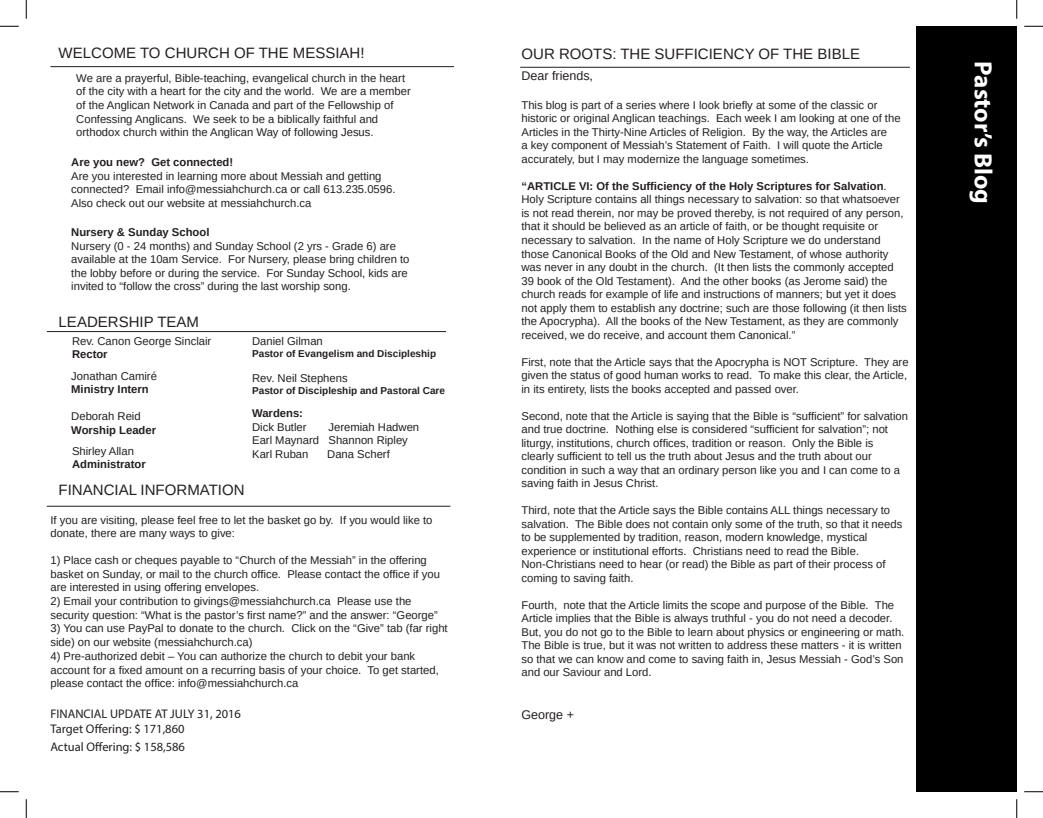
<style>
.page{position:relative;width:1043px;height:818px;background:#fff}
.page>*{position:absolute;margin:0;border:0;box-sizing:border-box;transform-origin:0 0}
.t1{font:700 25px "Myriad Pro";color:#fff}
.t2{font:15px "Arimo";color:#231f20}
.t3{font:12.5px "Myriad Pro";color:#231f20}
.t4{font:12.5px "Arimo";color:#231f20}
.t5{font:11.25px/13.5px "Arimo";color:#231f20}
.t6{font:700 11.25px "Arimo";color:#231f20}
.t7{font:700 10px "Arimo";color:#231f20}
.s1{font-weight:700}
</style>
<div class="page">
<hr style="left:520px;top:67px;width:390px;height:1px;background:#231f20">
<hr style="left:50px;top:66px;width:404px;height:1px;background:#231f20">
<hr style="left:47px;top:331px;width:399px;height:1px;background:#231f20">
<hr style="left:47px;top:506px;width:403px;height:1px;background:#231f20">
<div style="left:916px;top:26px;width:100px;height:765px;background:#000"></div>
<svg style="left:0;top:25px;width:19px;height:2px"></svg>
<svg style="left:1024px;top:25px;width:18px;height:2px"></svg>
<svg style="left:0;top:791px;width:19px;height:1px"></svg>
<svg style="left:1024px;top:791px;width:18px;height:1px"></svg>
<svg style="left:25px;top:0;width:2px;height:19px"></svg>
<svg style="left:25px;top:799px;width:2px;height:19px"></svg>
<svg style="left:1016px;top:0;width:1px;height:19px"></svg>
<svg style="left:1016px;top:799px;width:1px;height:19px"></svg>
<p class="t2" style="left:59px;top:43px;width:307px">WELCOME TO CHURCH OF THE MESSIAH!</p>
<p class="t5" style="left:76px;top:71px;width:336px">We are a prayerful, Bible-teaching, evangelical church in the heart of the city with a heart for the city and the world. We are a member of the Anglican Network in Canada and part of the Fellowship of Confessing Anglicans. We seek to be a biblically faithful and</p>
<p class="t5" style="left:76px;top:125px;width:299px">orthodox church within the Anglican Way of following Jesus.</p>
<p class="t6" style="left:71px;top:154px;width:163px">Are you new? Get connected!</p>
<p class="t5" style="left:71px;top:169px;width:326px">Are you interested in learning more about Messiah and getting connected? Email info@messiahchurch.ca or call 613.235.0596.<br>Also check out our website at messiahchurch.ca</p>
<p class="t6" style="left:71px;top:224px;width:140px">Nursery &amp; Sunday School</p>
<p class="t5" style="left:71px;top:239px;width:340px">Nursery (0 - 24 months) and Sunday School (2 yrs - Grade 6) are available at the 10am Service. For Nursery, please bring children to the lobby before or during the service. For Sunday School, kids are invited to “follow the cross” during the last worship song.</p>
<p class="t2" style="left:59px;top:312px;width:142px">LEADERSHIP TEAM</p>
<p class="t5" style="left:72px;top:334px;width:141px">Rev. Canon George Sinclair<br><span class="s1">Rector</span></p>
<p class="t5" style="left:252px;top:334px;width:72px">Daniel Gilman</p>
<p class="t7" style="left:252px;top:346px;width:185px">Pastor of Evangelism and Discipleship</p>
<p class="t5" style="left:252px;top:372px;width:97px">Rev. Neil Stephens</p>
<p class="t7" style="left:252px;top:384px;width:194px">Pastor of Discipleship and Pastoral Care</p>
<p class="t5" style="left:71px;top:369px;width:87px">Jonathan Camiré</p>
<p class="t6" style="left:71px;top:381px;width:79px">Ministry Intern</p>
<p class="t5" style="left:71px;top:409px;width:71px">Deborah Reid</p>
<p class="t6" style="left:71px;top:422px;width:86px">Worship Leader</p>
<p class="t6" style="left:252px;top:405px;width:52px">Wardens:</p>
<p class="t5" style="left:252px;top:420px;width:56px">Dick Butler</p>
<p class="t5" style="left:328px;top:420px;width:92px">Jeremiah Hadwen</p>
<p class="t5" style="left:252px;top:433px;width:157px">Earl Maynard Shannon Ripley</p>
<p class="t5" style="left:72px;top:444px;width:63px">Shirley Allan</p>
<p class="t5" style="left:252px;top:447px;width:58px">Karl Ruban</p>
<p class="t5" style="left:327px;top:447px;width:64px">Dana Scherf</p>
<p class="t6" style="left:72px;top:456px;width:75px">Administrator</p>
<p class="t2" style="left:59px;top:480px;width:187px">FINANCIAL INFORMATION</p>
<p class="t5" style="left:50px;top:513px;width:383px">If you are visiting, please feel free to let the basket go by. If you would like to donate, there are many ways to give:</p>
<p class="t5" style="left:50px;top:553px;width:391px">1) Place cash or cheques payable to “Church of the Messiah” in the offering basket on Sunday, or mail to the church office. Please contact the office if you are interested in using offering envelopes.</p>
<p class="t5" style="left:50px;top:594px;width:362px">2) Email your contribution to givings@messiahchurch.ca Please use the</p>
<p class="t5" style="left:50px;top:608px;width:389px">security question: “What is the pastor’s first name?” and the answer: “George”</p>
<p class="t5" style="left:50px;top:621px;width:399px">3) You can use PayPal to donate to the church. Click on the “Give” tab (far right side) on our website (messiahchurch.ca)</p>
<p class="t5" style="left:50px;top:649px;width:390px">4) Pre-authorized debit – You can authorize the church to debit your bank account for a fixed amount on a recurring basis of your choice. To get started, please contact the office: info@messiahchurch.ca</p>
<p class="t3" style="left:50px;top:705px;width:192px">FINANCIAL UPDATE AT JULY 31, 2016</p>
<p class="t3" style="left:50px;top:720px;width:136px">Target Offering: $ 171,860</p>
<p class="t3" style="left:50px;top:738px;width:136px">Actual Offering: $ 158,586</p>
<p class="t2" style="left:521px;top:44px;width:340px">OUR ROOTS: THE SUFFICIENCY OF THE BIBLE</p>
<p class="t4" style="left:521px;top:68px;width:73px">Dear friends,</p>
<p class="t5" style="left:521px;top:98px;width:380px">This blog is part of a series where I look briefly at some of the classic or historic or original Anglican teachings. Each week I am looking at one of the Articles in the Thirty-Nine Articles of Religion. By the way, the Articles are<br>a key component of Messiah’s Statement of Faith. I will quote the Article accurately, but I may modernize the language sometimes.</p>
<p class="t5" style="left:521px;top:179px;width:383px"><span class="s1">“ARTICLE VI: Of the Sufficiency of the Holy Scriptures for Salvation</span>.<br>Holy Scripture contains all things necessary to salvation: so that whatsoever is not read therein, nor may be proved thereby, is not required of any person, that it should be believed as an article of faith, or be thought requisite or</p>
<p class="t5" style="left:521px;top:233px;width:387px">necessary to salvation. In the name of Holy Scripture we do understand those Canonical Books of the Old and New Testament, of whose authority was never in any doubt in the church. (It then lists the commonly accepted 39 book of the Old Testament). And the other books (as Jerome said) the church reads for example of life and instructions of manners; but yet it does not apply them to establish any doctrine; such are those following (it then lists the Apocrypha). All the books of the New Testament, as they are commonly received, we do receive, and account them Canonical.”</p>
<p class="t5" style="left:521px;top:355px;width:388px;text-align:justify">First, note that the Article says that the Apocrypha is NOT Scripture. They are given the status of good human works to read. To make this clear, the Article, in its entirety, lists the books accepted and passed over.</p>
<p class="t5" style="left:521px;top:409px;width:388px">Second, note that the Article is saying that the Bible is “sufficient” for salvation and true doctrine. Nothing else is considered “sufficient for salvation”; not</p>
<p class="t5" style="left:521px;top:436px;width:353px">liturgy, institutions, church offices, tradition or reason. Only the Bible is</p>
<p class="t5" style="left:521px;top:449px;width:352px">clearly sufficient to tell us the truth about Jesus and the truth about our</p>
<p class="t5" style="left:521px;top:463px;width:380px">condition in such a way that an ordinary person like you and I can come to a saving faith in Jesus Christ.</p>
<p class="t5" style="left:521px;top:503px;width:382px">Third, note that the Article says the Bible contains ALL things necessary to salvation. The Bible does not contain only some of the truth, so that it needs to be supplemented by tradition, reason, modern knowledge, mystical</p>
<p class="t5" style="left:521px;top:544px;width:365px">experience or institutional efforts. Christians need to read the Bible.<br>Non-Christians need to hear (or read) the Bible as part of their process of coming to saving faith.</p>
<p class="t5" style="left:521px;top:598px;width:384px">Fourth, note that the Article limits the scope and purpose of the Bible. The Article implies that the Bible is always truthful - you do not need a decoder.<br>But, you do not go to the Bible to learn about physics or engineering or math.<br>The Bible is true, but it was not written to address these matters - it is written so that we can know and come to saving faith in, Jesus Messiah - God’s Son and our Saviour and Lord.</p>
<p class="t4" style="left:521px;top:706px;width:54px">George +</p>
<p class="t1" style="left:999px;top:61px;width:144px;rotate:90deg">Pastor’s Blog</p>
</div>
